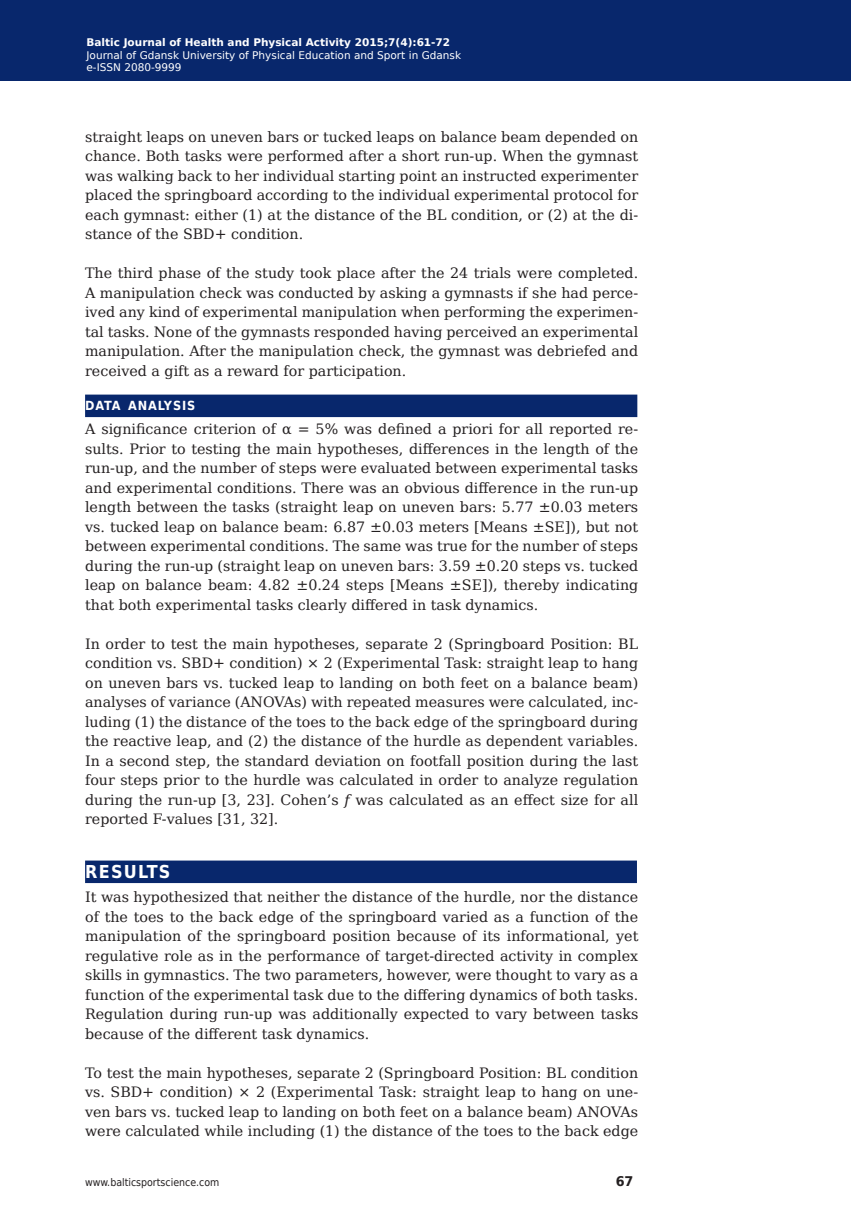
<style>
.page{position:relative;width:851px;height:1212px;background:#fff}
.page>*{position:absolute;margin:0;border:0;box-sizing:border-box;transform-origin:0 0}
.Subhead{font:700 17.85px "DejaVu Sans Condensed";letter-spacing:.07em;color:#fff}
.Body_Text{font:14.25px/19.5px "DejaVu Serif";color:#231f20;text-align:justify}
.t1{font:700 13.35px "DejaVu Sans";color:#231f20;scale:.96 1}
.Subhead_2{font:700 12.6px "DejaVu Sans Condensed";letter-spacing:.07em;color:#fff}
.t2{font:10.5px/12.6px "DejaVu Sans";color:#fff}
.t3{font:700 10.5px "DejaVu Sans";color:#fff}
.t4{font:10.5px "DejaVu Sans Condensed";color:#231f20}
.s1{font-style:italic}
</style>
<div class="page">
<div style="left:0;top:0;width:850px;height:80px;background:#08276c"></div>
<div style="left:85px;top:395px;width:552px;height:22px;background:#08276c"></div>
<div style="left:85px;top:860px;width:552px;height:23px;background:#08276c"></div>
<p class="t3" style="left:86px;top:34px;width:365px">Baltic Journal of Health and Physical Activity 2015;7(4):61-72</p>
<p class="t2" style="left:86px;top:48px;width:376px">Journal of Gdansk University of Physical Education and Sport in Gdansk e-ISSN 2080-9999</p>
<p class="Body_Text" style="left:85px;top:127px;width:554px">straight leaps on uneven bars or tucked leaps on balance beam depended on chance. Both tasks were performed after a short run-up. When the gymnast was walking back to her individual starting point an instructed experimenter placed the springboard according to the individual experimental protocol for each gymnast: either (1) at the distance of the BL condition, or (2) at the di&shy;stance of the SBD+ condition.</p>
<p class="Body_Text" style="left:85px;top:263px;width:554px">The third phase of the study took place after the 24 trials were completed.<br>A manipulation check was conducted by asking a gymnasts if she had perce&shy;ived any kind of experimental manipulation when performing the experimen&shy;tal tasks. None of the gymnasts responded having perceived an experimental manipulation. After the manipulation check, the gymnast was debriefed and received a gift as a reward for participation.</p>
<p class="Subhead_2" style="left:85px;top:395px;width:112px">DATA ANALYSIS</p>
<p class="Body_Text" style="left:85px;top:419px;width:554px">A significance criterion of α = 5% was defined a priori for all reported re&shy;sults. Prior to testing the main hypotheses, differences in the length of the run-up, and the number of steps were evaluated between experimental tasks and experimental conditions. There was an obvious difference in the run-up length between the tasks (straight leap on uneven bars: 5.77 ±0.03 meters vs. tucked leap on balance beam: 6.87 ±0.03 meters [Means ±SE]), but not between experimental conditions. The same was true for the number of steps during the run-up (straight leap on uneven bars: 3.59 ±0.20 steps vs. tucked leap on balance beam: 4.82 ±0.24 steps [Means ±SE]), thereby indicating that both experimental tasks clearly differed in task dynamics.</p>
<p class="Body_Text" style="left:85px;top:634px;width:554px">In order to test the main hypotheses, separate 2 (Springboard Position: BL condition vs. SBD+ condition) × 2 (Experimental Task: straight leap to hang on uneven bars vs. tucked leap to landing on both feet on a balance beam) analyses of variance (ANOVAs) with repeated measures were calculated, inc&shy;luding (1) the distance of the toes to the back edge of the springboard during the reactive leap, and (2) the distance of the hurdle as dependent variables.<br>In a second step, the standard deviation on footfall position during the last four steps prior to the hurdle was calculated in order to analyze regulation during the run-up [3, 23]. Cohen’s <span class="s1">f</span> was calculated as an effect size for all reported F-values [31, 32].</p>
<p class="Subhead" style="left:85px;top:857px;width:87px">RESULTS</p>
<p class="Body_Text" style="left:85px;top:887px;width:554px">It was hypothesized that neither the distance of the hurdle, nor the distance of the toes to the back edge of the springboard varied as a function of the manipulation of the springboard position because of its informational, yet regulative role as in the performance of target-directed activity in complex skills in gymnastics. The two parameters, however, were thought to vary as a function of the experimental task due to the differing dynamics of both tasks.<br>Regulation during run-up was additionally expected to vary between tasks because of the different task dynamics.</p>
<p class="Body_Text" style="left:85px;top:1063px;width:554px">To test the main hypotheses, separate 2 (Springboard Position: BL condition vs. SBD+ condition) × 2 (Experimental Task: straight leap to hang on une&shy;ven bars vs. tucked leap to landing on both feet on a balance beam) ANOVAs were calculated while including (1) the distance of the toes to the back edge</p>
<p class="t4" style="left:85px;top:1174px;width:136px">www.balticsportscience.com</p>
<p class="t1" style="left:615px;top:1170px;width:20px">67</p>
</div>
